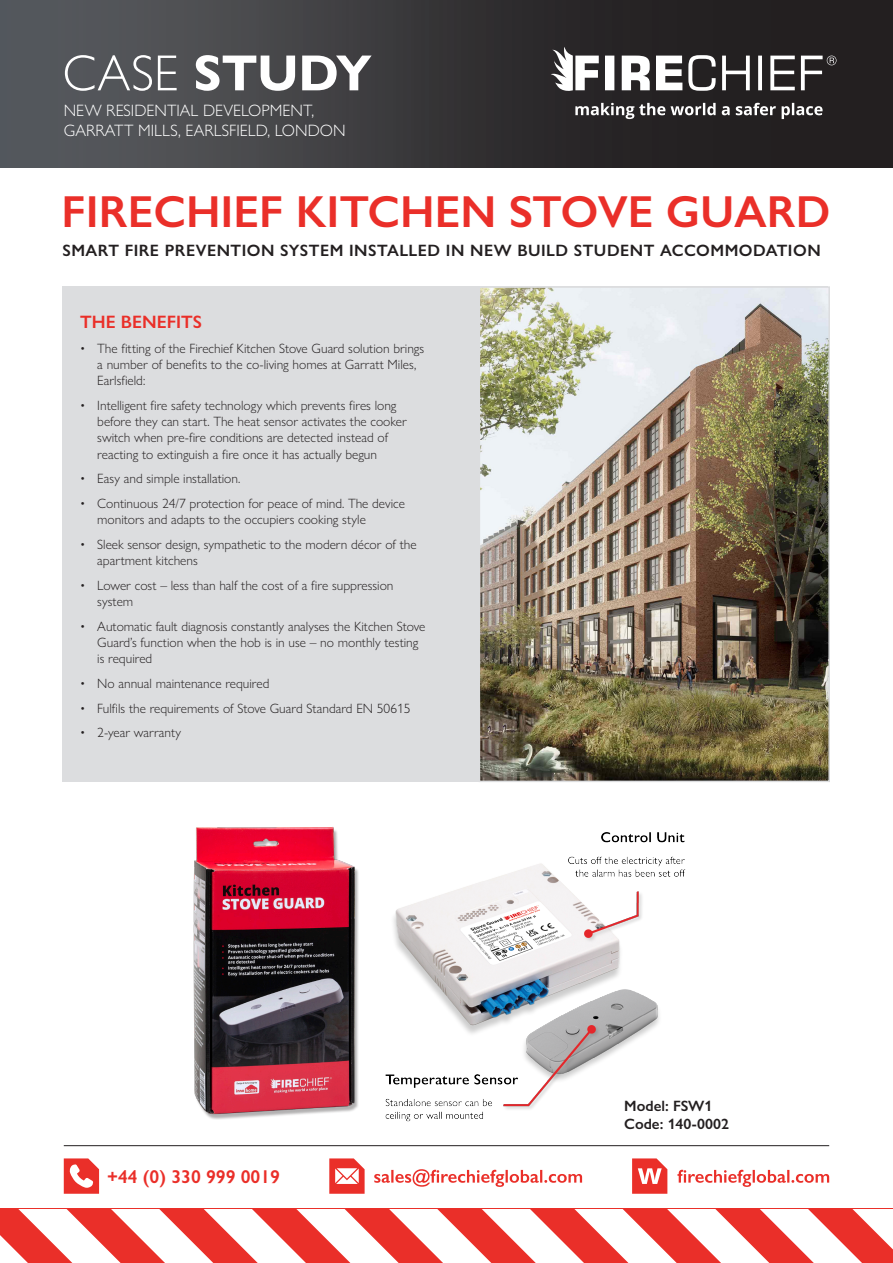
<style>
.page{position:relative;width:893px;height:1263px;background:#fff}
.page>*{position:absolute;margin:0;border:0;box-sizing:border-box;transform-origin:0 0}
.t1{font:700 51px "Gill Sans Nova";color:#fff}
.t2{font:600 45px "Gill Sans";color:#ea2f29}
.t3{font:600 18.6px "Gill Sans";color:#ea2f29}
.t4{font:600 18px "Gill Sans Nova";color:#ea2f29}
.t5{font:600 16.5px "Gill Sans Nova";letter-spacing:.03em;color:#231f20}
.t6{font:300 16.5px/19.8px "Gill Sans Nova";color:#fff}
.t7{font:600 15px/18px "Gill Sans Nova";color:#231f20}
.t8{font:300 13.5px/16.2px "Gill Sans Nova";color:#231f20}
.s1{font-weight:300}
</style>
<div class="page">
<div style="left:0;top:0;width:893px;height:168px;background:linear-gradient(to right,#585b5f,#191414)"></div>
<svg style="left:551px;top:47px;width:48px;height:45px"></svg>
<div style="left:605px;top:56px;width:9px;height:34px;background:#fff"></div>
<svg style="left:622px;top:56px;width:28px;height:34px"></svg>
<svg style="left:656px;top:56px;width:26px;height:34px"></svg>
<svg style="left:688px;top:55px;width:28px;height:36px"></svg>
<svg style="left:722px;top:56px;width:28px;height:34px"></svg>
<svg style="left:758px;top:56px;width:4px;height:34px"></svg>
<svg style="left:770px;top:56px;width:25px;height:34px"></svg>
<svg style="left:575px;top:103px;width:248px;height:16px"></svg>
<svg style="left:801px;top:56px;width:35px;height:34px"></svg>
<svg style="left:0;top:1209px;width:893px;height:54px"></svg>
<hr style="left:64px;top:1145px;width:765px;height:1px;background:#231f20">
<svg style="left:64px;top:1158px;width:35px;height:36px"></svg>
<svg style="left:374px;top:1169px;width:208px;height:18px"></svg>
<svg style="left:329px;top:1158px;width:36px;height:36px"></svg>
<svg style="left:677px;top:1170px;width:152px;height:17px"></svg>
<svg style="left:632px;top:1158px;width:35px;height:36px"></svg>
<div style="left:62px;top:286px;width:766px;height:496px;background:#dcdddf"></div>
<img style="left:193px;top:827px;width:166px;height:293px">
<img style="left:482px;top:289px;width:345px;height:490px">
<div style="left:479px;top:286px;width:351px;height:496px;border:2px solid #dcdddf"></div>
<img style="left:385px;top:832px;width:301px;height:290px">
<h1 class="t1" style="left:62px;top:41px;width:311px"><span class="s1">CASE</span> STUDY</h1>
<p class="t6" style="left:64px;top:101px;width:283px">NEW RESIDENTIAL DEVELOPMENT,<br>GARRATT MILLS, EARLSFIELD, LONDON</p>
<h2 class="t2" style="left:62px;top:185px;width:770px">FIRECHIEF KITCHEN STOVE GUARD</h2>
<p class="t5" style="left:62px;top:240px;width:760px">SMART FIRE PREVENTION SYSTEM INSTALLED IN NEW BUILD STUDENT ACCOMMODATION</p>
<h3 class="t4" style="left:80px;top:311px;width:123px">THE BENEFITS</h3>
<p class="t8" style="left:97px;top:340px;width:328px;text-indent:-17px">• The fitting of the Firechief Kitchen Stove Guard solution brings a number of benefits to the co-living homes at Garratt Miles,<br>Earlsfield:</p>
<p class="t8" style="left:97px;top:397px;width:311px;text-indent:-17px">• Intelligent fire safety technology which prevents fires long before they can start. The heat sensor activates the cooker switch when pre-fire conditions are detected instead of reacting to extinguish a fire once it has actually begun</p>
<p class="t8" style="left:80px;top:470px;width:161px">• Easy and simple installation.</p>
<p class="t8" style="left:97px;top:495px;width:309px;text-indent:-17px">• Continuous 24/7 protection for peace of mind. The device monitors and adapts to the occupiers cooking style</p>
<p class="t8" style="left:97px;top:536px;width:321px;text-indent:-17px">• Sleek sensor design, sympathetic to the modern décor of the apartment kitchens</p>
<p class="t8" style="left:97px;top:577px;width:298px;text-indent:-17px">• Lower cost – less than half the cost of a fire suppression system</p>
<p class="t8" style="left:97px;top:618px;width:330px;text-indent:-17px">• Automatic fault diagnosis constantly analyses the Kitchen Stove<br>Guard’s function when the hob is in use – no monthly testing is required</p>
<p class="t8" style="left:80px;top:675px;width:191px">• No annual maintenance required</p>
<p class="t8" style="left:80px;top:700px;width:332px">• Fulfils the requirements of Stove Guard Standard EN 50615</p>
<p class="t8" style="left:80px;top:724px;width:102px">• 2-year warranty</p>
<h3 class="t3" style="left:107px;top:1165px;width:174px">+44 (0) 330 999 0019</h3>
<p class="t7" style="left:624px;top:1097px;width:106px">Model: FSW1<br>Code: 140-0002</p>
</div>
